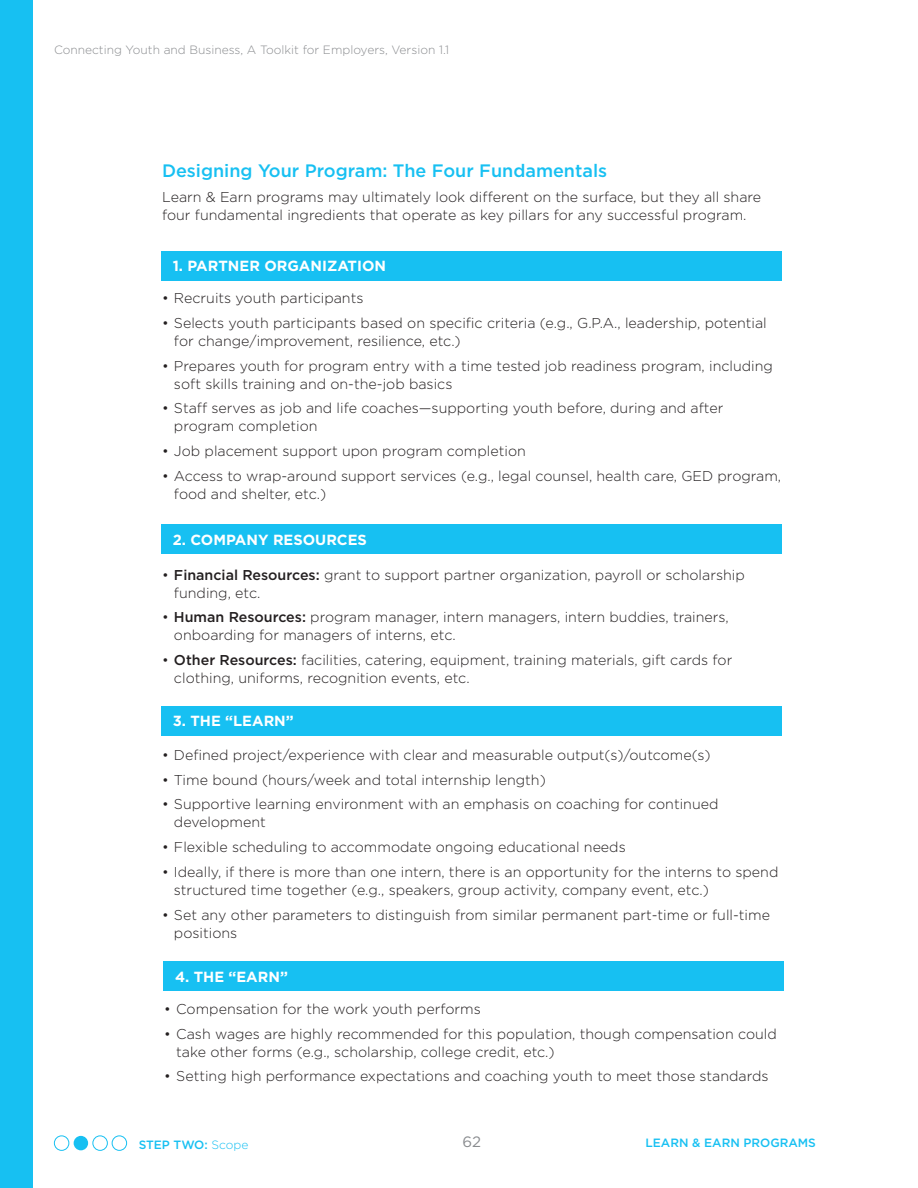
<style>
.page{position:relative;width:918px;height:1188px;background:#fff}
.page>*{position:absolute;margin:0;border:0;box-sizing:border-box;transform-origin:0 0}
.t1{font:500 18px "Gotham";color:#17c0f2}
.t2{font:15px "Gotham";color:#8a8c8f}
.t3{font:700 14.7px "Gotham";color:#fff}
.t4{font:300 14.25px/18px "Gotham";color:#231f20}
.t5{font:300 12px "Gotham";color:#8a8c8f}
.t6{font:500 12px "Gotham";letter-spacing:.155em;color:#17c0f2}
.t7{font:500 12px "Gotham";color:#17c0f2}
.s1{font-weight:500}
.s2{font-weight:300}
</style>
<div class="page">
<div style="left:54px;top:1135px;width:15px;height:16px;border:1px solid #17c0f2;border-radius:50%"></div>
<div style="left:74px;top:1136px;width:14px;height:14px;background:#17c0f2;border-radius:50%"></div>
<div style="left:93px;top:1135px;width:15px;height:16px;border:1px solid #17c0f2;border-radius:50%"></div>
<div style="left:112px;top:1135px;width:15px;height:16px;border:1px solid #17c0f2;border-radius:50%"></div>
<div style="left:0;top:0;width:32px;height:1188px;background:#17c0f2"></div>
<div style="left:161px;top:251px;width:621px;height:29px;background:#17c0f2"></div>
<div style="left:161px;top:524px;width:621px;height:30px;background:#17c0f2"></div>
<div style="left:161px;top:706px;width:621px;height:29px;background:#17c0f2"></div>
<div style="left:164px;top:961px;width:620px;height:30px;background:#17c0f2"></div>
<p class="t5" style="left:54px;top:43px;width:397px">Connecting Youth and Business, A Toolkit for Employers, Version 1.1</p>
<p class="t1" style="left:162px;top:160px;width:447px">Designing Your Program: The Four Fundamentals</p>
<p class="t4" style="left:162px;top:188px;width:601px">Learn &amp; Earn programs may ultimately look different on the surface, but they all share four fundamental ingredients that operate as key pillars for any successful program.</p>
<p class="t3" style="left:173px;top:257px;width:215px">1. PARTNER ORGANIZATION</p>
<p class="t4" style="left:162px;top:289px;width:203px">• Recruits youth participants</p>
<p class="t4" style="left:174px;top:314px;width:594px;text-indent:-12px">• Selects youth participants based on specific criteria (e.g., G.P.A., leadership, potential for change/improvement, resilience, etc.)</p>
<p class="t4" style="left:174px;top:356px;width:600px;text-indent:-12px">• Prepares youth for program entry with a time tested job readiness program, including soft skills training and on-the-job basics</p>
<p class="t4" style="left:174px;top:399px;width:551px;text-indent:-12px">• Staff serves as job and life coaches—supporting youth before, during and after program completion</p>
<p class="t4" style="left:162px;top:442px;width:365px">• Job placement support upon program completion</p>
<p class="t4" style="left:174px;top:467px;width:609px;text-indent:-12px">• Access to wrap-around support services (e.g., legal counsel, health care, GED program, food and shelter, etc.)</p>
<p class="t3" style="left:173px;top:531px;width:194px">2. COMPANY RESOURCES</p>
<p class="t4" style="left:174px;top:565px;width:572px;text-indent:-12px">• <span class="s1">Financial Resources:</span> grant to support partner organization, payroll or scholarship funding, etc.</p>
<p class="t4" style="left:174px;top:608px;width:556px;text-indent:-12px">• <span class="s1">Human Resources:</span> program manager, intern managers, intern buddies, trainers, onboarding for managers of interns, etc.</p>
<p class="t4" style="left:174px;top:651px;width:560px;text-indent:-12px">• <span class="s1">Other Resources:</span> facilities, catering, equipment, training materials, gift cards for clothing, uniforms, recognition events, etc.</p>
<p class="t3" style="left:173px;top:713px;width:123px">3. THE “LEARN”</p>
<p class="t4" style="left:162px;top:746px;width:550px">• Defined project/experience with clear and measurable output(s)/outcome(s)</p>
<p class="t4" style="left:162px;top:770px;width:385px">• Time bound (hours/week and total internship length)</p>
<p class="t4" style="left:174px;top:795px;width:546px;text-indent:-12px">• Supportive learning environment with an emphasis on coaching for continued development</p>
<p class="t4" style="left:162px;top:838px;width:465px">• Flexible scheduling to accommodate ongoing educational needs</p>
<p class="t4" style="left:174px;top:863px;width:606px;text-indent:-12px">• Ideally, if there is more than one intern, there is an opportunity for the interns to spend structured time together (e.g., speakers, group activity, company event, etc.)</p>
<p class="t4" style="left:174px;top:905px;width:598px;text-indent:-12px">• Set any other parameters to distinguish from similar permanent part-time or full-time positions</p>
<p class="t3" style="left:175px;top:968px;width:114px">4. THE “EARN”</p>
<p class="t4" style="left:164px;top:1000px;width:318px">• Compensation for the work youth performs</p>
<p class="t4" style="left:176px;top:1024px;width:602px;text-indent:-12px">• Cash wages are highly recommended for this population, though compensation could take other forms (e.g., scholarship, college credit, etc.)</p>
<p class="t4" style="left:164px;top:1067px;width:606px">• Setting high performance expectations and coaching youth to meet those standards</p>
<p class="t7" style="left:139px;top:1137px;width:111px">Step TWO: <span class="s2">Scope</span></p>
<p class="t2" style="left:462px;top:1133px;width:20px">62</p>
<p class="t6" style="left:646px;top:1136px;width:162px">learn &amp; earn programs</p>
</div>
